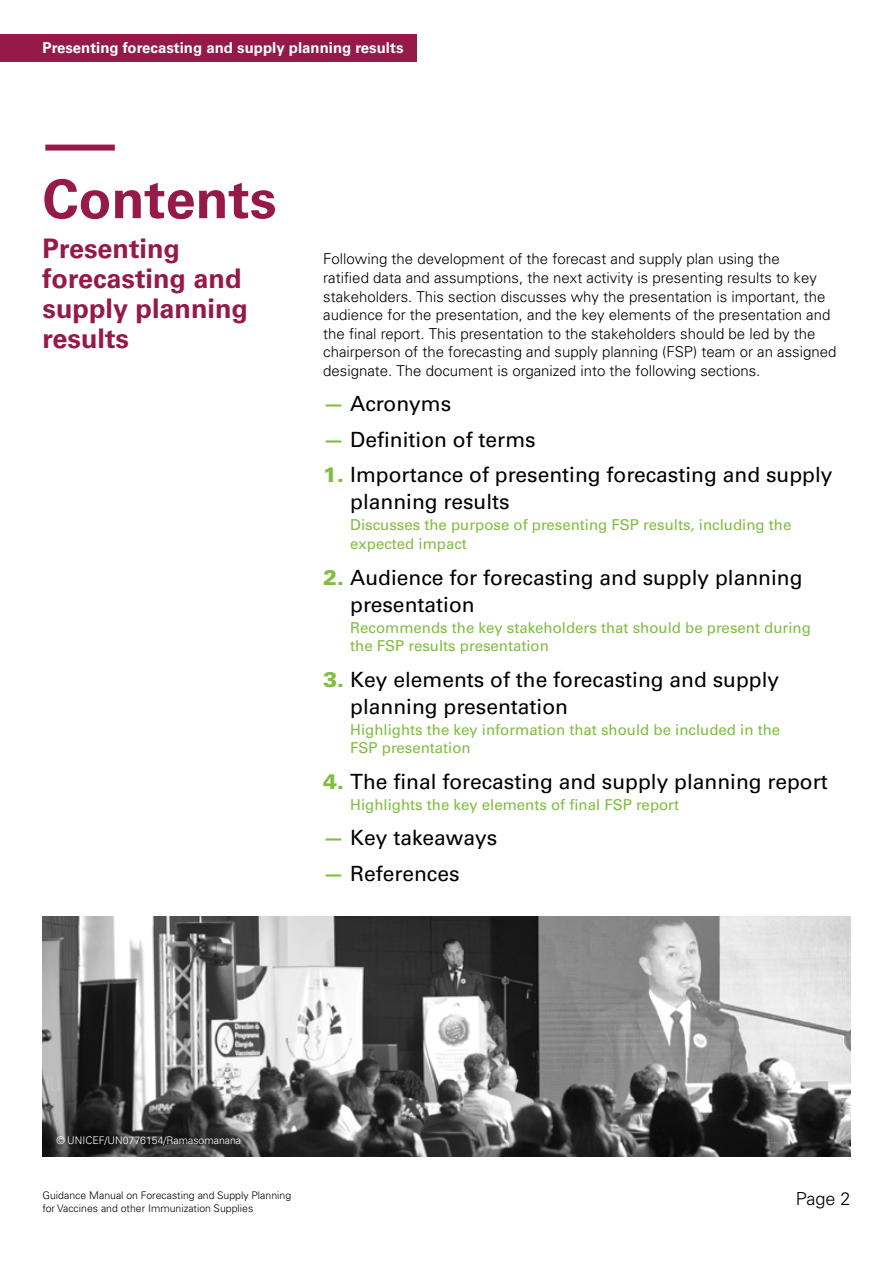
<style>
.page{position:relative;width:893px;height:1263px;background:#fff}
.page>*{position:absolute;margin:0;border:0;box-sizing:border-box;transform-origin:0 0}
.t1{font:54px "Univers LT 65 Bd";color:#961a49}
.t2{font:27px/30px "Univers LT 65 Bd";color:#961a49}
.t3{font:21px/27px "Univers LT 55 Rm";color:#000}
.t4{font:300 18px "Univers LT Pro 45";color:#000}
.t5{font:15px/18.6px "Univers LT 45 Lt";color:#000}
.t6{font:15px/18.6px "Univers LT 55 Rm";color:#80bd41}
.t7{font:700 15px "Univers LT Pro 65";color:#fff}
.t8{font:300 10.5px/12.6px "Univers LT Pro 45";color:#000}
.t9{font:10.5px "Univers LT 45 Lt";color:#fff}
.s1{font-family:"Univers LT 65 Bd";color:#80bd41}
.s2{font-family:"Univers LT 75 Blk";color:#80bd41}
</style>
<div class="page">
<div style="left:45px;top:145px;width:70px;height:6px;background:#961a49"></div>
<img style="left:43px;top:916px;width:807px;height:241px">
<div style="left:0;top:34px;width:416px;height:28px;background:#961a49"></div>
<p class="t7" style="left:43px;top:39px;width:362px">Presenting forecasting and supply planning results</p>
<h1 class="t1" style="left:43px;top:167px;width:236px">Contents</h1>
<h2 class="t2" style="left:43px;top:233px;width:207px">Presenting forecasting and supply planning results</h2>
<p class="t5" style="left:323px;top:250px;width:515px">Following the development of the forecast and supply plan using the<br>ratified data and assumptions, the next activity is presenting results to key stakeholders. This section discusses why the presentation is important, the audience for the presentation, and the key elements of the presentation and the final report. This presentation to the stakeholders should be led by the chairperson of the forecasting and supply planning (FSP) team or an assigned designate. The document is organized into the following sections.</p>
<h3 class="t3" style="left:323px;top:391px;width:130px"><span class="s1">—</span> Acronyms</h3>
<h3 class="t3" style="left:323px;top:426px;width:214px"><span class="s1">—</span> Definition of terms</h3>
<h3 class="t3" style="left:350px;top:462px;width:484px;text-indent:-27px"><span class="s2">1.</span> Importance of presenting forecasting and supply planning results</h3>
<p class="t6" style="left:350px;top:516px;width:443px">Discusses the purpose of presenting FSP results, including the expected impact</p>
<h3 class="t3" style="left:350px;top:564px;width:454px;text-indent:-27px"><span class="s2">2.</span> Audience for forecasting and supply planning presentation</h3>
<p class="t6" style="left:350px;top:618px;width:462px">Recommends the key stakeholders that should be present during the FSP results presentation</p>
<h3 class="t3" style="left:350px;top:666px;width:431px;text-indent:-27px"><span class="s2">3.</span> Key elements of the forecasting and supply planning presentation</h3>
<p class="t6" style="left:350px;top:720px;width:432px">Highlights the key information that should be included in the<br>FSP presentation</p>
<h3 class="t3" style="left:323px;top:768px;width:506px"><span class="s2">4.</span> The final forecasting and supply planning report</h3>
<p class="t6" style="left:350px;top:795px;width:330px">Highlights the key elements of final FSP report</p>
<h3 class="t3" style="left:323px;top:824px;width:176px"><span class="s1">—</span> Key takeaways</h3>
<h3 class="t3" style="left:323px;top:860px;width:138px"><span class="s1">—</span> References</h3>
<p class="t9" style="left:56px;top:1134px;width:186px">© UNICEF/UN0776154/Ramasomanana</p>
<p class="t8" style="left:43px;top:1189px;width:250px">Guidance Manual on Forecasting and Supply Planning for Vaccines and other Immunization Supplies</p>
<p class="t4" style="left:796px;top:1187px;width:56px">Page 2</p>
</div>
